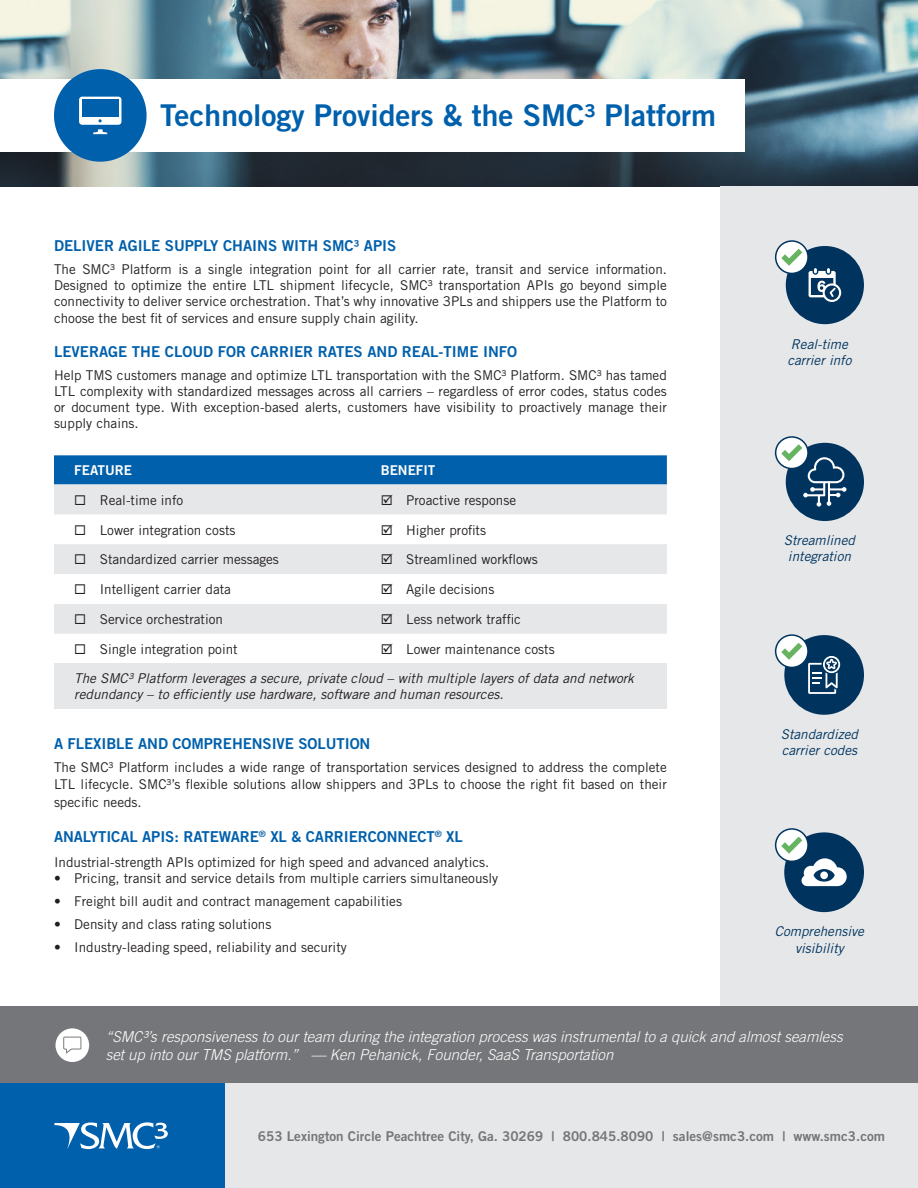
<style>
.page{position:relative;width:918px;height:1188px;background:#fff}
.page>*{position:absolute;margin:0;border:0;box-sizing:border-box;transform-origin:0 0}
.t1{font:30px "Trade Gothic LT Std Bd 2";color:#0160ac}
.t2{font:italic 300 15px/18px "Trade Gothic LT Std";color:#fff}
.t3{font:15px "Trade Gothic LT Std Bd 2";letter-spacing:-.005em;color:#0160ac}
.t4{font:13.5px/16.2px "Trade Gothic LT Std";color:#231f20;text-align:justify}
.t5{font:italic 13.5px/16.2px "Trade Gothic LT Std";color:#231f20}
.t6{font:italic 13.5px/16.2px "Trade Gothic LT Std";color:#00345e;text-align:center}
.t7{font:13.5px "Trade Gothic LT Std Bd 2";color:#757679}
.t8{font:13.5px "Trade Gothic LT Std Bd 2";color:#fff}
</style>
<div class="page">
<img style="left:0;top:0;width:918px;height:186px">
<div style="left:721px;top:186px;width:197px;height:821px;background:#e6e7e9"></div>
<div style="left:0;top:1007px;width:918px;height:77px;background:#757679"></div>
<svg style="left:55px;top:1028px;width:35px;height:35px"></svg>
<div style="left:54px;top:1027px;width:37px;height:37px;border:2px solid #757679;border-radius:50%"></div>
<svg style="left:63px;top:1037px;width:18px;height:17px"></svg>
<div style="left:225px;top:1084px;width:693px;height:104px;background:#e6e7e9"></div>
<div style="left:0;top:1084px;width:225px;height:104px;background:#0160ac"></div>
<svg style="left:54px;top:1122px;width:114px;height:27px"></svg>
<svg style="left:54px;top:455px;width:613px;height:59px"></svg>
<div style="left:54px;top:544px;width:613px;height:30px;background:#e6e7e9"></div>
<div style="left:54px;top:604px;width:613px;height:30px;background:#e6e7e9"></div>
<div style="left:54px;top:664px;width:613px;height:45px;background:#e6e7e9"></div>
<div style="left:0;top:79px;width:745px;height:73px;background:#fff"></div>
<svg style="left:54px;top:69px;width:93px;height:93px"></svg>
<div style="left:784px;top:832px;width:80px;height:80px;background:#00345e;border-radius:50%"></div>
<svg style="left:776px;top:829px;width:32px;height:32px"></svg>
<div style="left:775px;top:828px;width:34px;height:34px;border:2px solid #00345e;border-radius:50%"></div>
<svg style="left:781px;top:837px;width:66px;height:49px"></svg>
<div style="left:784px;top:635px;width:80px;height:80px;background:#00345e;border-radius:50%"></div>
<svg style="left:808px;top:656px;width:32px;height:38px"></svg>
<div style="left:776px;top:635px;width:32px;height:32px;background:#fff;border-radius:50%"></div>
<div style="left:775px;top:634px;width:34px;height:34px;border:2px solid #00345e;border-radius:50%"></div>
<svg style="left:781px;top:643px;width:21px;height:17px"></svg>
<div style="left:786px;top:443px;width:78px;height:78px;background:#00345e;border-radius:50%"></div>
<svg style="left:776px;top:437px;width:32px;height:32px"></svg>
<div style="left:775px;top:436px;width:34px;height:33px;border:2px solid #00345e;border-radius:50%"></div>
<svg style="left:781px;top:444px;width:66px;height:63px"></svg>
<div style="left:786px;top:246px;width:78px;height:78px;background:#00345e;border-radius:50%"></div>
<svg style="left:809px;top:268px;width:32px;height:34px"></svg>
<div style="left:776px;top:241px;width:32px;height:32px;background:#fff;border-radius:50%"></div>
<div style="left:775px;top:240px;width:34px;height:34px;border:2px solid #00345e;border-radius:50%"></div>
<svg style="left:781px;top:249px;width:21px;height:17px"></svg>
<p class="t1" style="left:160px;top:97px;width:557px">Technology Providers &amp; the SMC³ Platform</p>
<p class="t3" style="left:54px;top:236px;width:344px">DELIVER AGILE SUPPLY CHAINS WITH SMC³ APIS</p>
<p class="t4" style="left:54px;top:261px;width:614px">The SMC³ Platform is a single integration point for all carrier rate, transit and service information.<br>Designed to optimize the entire LTL shipment lifecycle, SMC³ transportation APIs go beyond simple connectivity to deliver service orchestration. That’s why innovative 3PLs and shippers use the Platform to choose the best fit of services and ensure supply chain agility.</p>
<p class="t3" style="left:54px;top:342px;width:465px">LEVERAGE THE CLOUD FOR CARRIER RATES AND REAL-TIME INFO</p>
<p class="t4" style="left:54px;top:367px;width:614px">Help TMS customers manage and optimize LTL transportation with the SMC³ Platform. SMC³ has tamed LTL complexity with standardized messages across all carriers – regardless of error codes, status codes or document type. With exception-based alerts, customers have visibility to proactively manage their supply chains.</p>
<p class="t8" style="left:74px;top:462px;width:59px">FEATURE</p>
<p class="t8" style="left:381px;top:462px;width:56px">BENEFIT</p>
<p class="t4" style="left:74px;top:492px;width:111px">◻ Real-time info</p>
<p class="t4" style="left:381px;top:492px;width:137px">☑ Proactive response</p>
<p class="t4" style="left:74px;top:521px;width:163px">◻ Lower integration costs</p>
<p class="t4" style="left:381px;top:521px;width:107px">☑ Higher profits</p>
<p class="t4" style="left:74px;top:551px;width:206px">◻ Standardized carrier messages</p>
<p class="t4" style="left:381px;top:551px;width:159px">☑ Streamlined workflows</p>
<p class="t4" style="left:74px;top:581px;width:158px">◻ Intelligent carrier data</p>
<p class="t4" style="left:381px;top:581px;width:115px">☑ Agile decisions</p>
<p class="t4" style="left:74px;top:611px;width:150px">◻ Service orchestration</p>
<p class="t4" style="left:381px;top:611px;width:142px">☑ Less network traffic</p>
<p class="t4" style="left:74px;top:641px;width:165px">◻ Single integration point</p>
<p class="t4" style="left:381px;top:641px;width:176px">☑ Lower maintenance costs</p>
<p class="t5" style="left:74px;top:670px;width:561px">The SMC³ Platform leverages a secure, private cloud – with multiple layers of data and network redundancy – to efficiently use hardware, software and human resources.</p>
<p class="t3" style="left:54px;top:735px;width:318px">A FLEXIBLE AND COMPREHENSIVE SOLUTION</p>
<p class="t4" style="left:54px;top:759px;width:614px">The SMC³ Platform includes a wide range of transportation services designed to address the complete<br>LTL lifecycle. SMC³’s flexible solutions allow shippers and 3PLs to choose the right fit based on their</p>
<p class="t4" style="left:54px;top:794px;width:89px">specific needs.</p>
<p class="t3" style="left:54px;top:827px;width:410px">ANALYTICAL APIS: RATEWARE<sup>®</sup> XL &amp; CARRIERCONNECT<sup>®</sup> XL</p>
<p class="t4" style="left:54px;top:854px;width:437px">Industrial-strength APIs optimized for high speed and advanced analytics.</p>
<p class="t4" style="left:54px;top:870px;width:446px">• Pricing, transit and service details from multiple carriers simultaneously</p>
<p class="t4" style="left:54px;top:893px;width:350px">• Freight bill audit and contract management capabilities</p>
<p class="t4" style="left:54px;top:916px;width:219px">• Density and class rating solutions</p>
<p class="t4" style="left:54px;top:939px;width:294px">• Industry-leading speed, reliability and security</p>
<p class="t6" style="left:787px;top:336px;width:66px;text-align:left">Real-time carrier info</p>
<p class="t6" style="left:784px;top:532px;width:73px">Streamlined integration</p>
<p class="t6" style="left:781px;top:726px;width:79px;text-align:left">Standardized carrier codes</p>
<p class="t6" style="left:775px;top:924px;width:91px">Comprehensive visibility</p>
<p class="t2" style="left:106px;top:1028px;width:738px">“SMC³’s responsiveness to our team during the integration process was instrumental to a quick and almost seamless set up into our TMS platform.” — Ken Pehanick, Founder, SaaS Transportation</p>
<p class="t7" style="left:258px;top:1127px;width:629px">653 Lexington Circle Peachtree City, Ga. 30269 | 800.845.8090 | sales@smc3.com | www.smc3.com</p>
</div>
